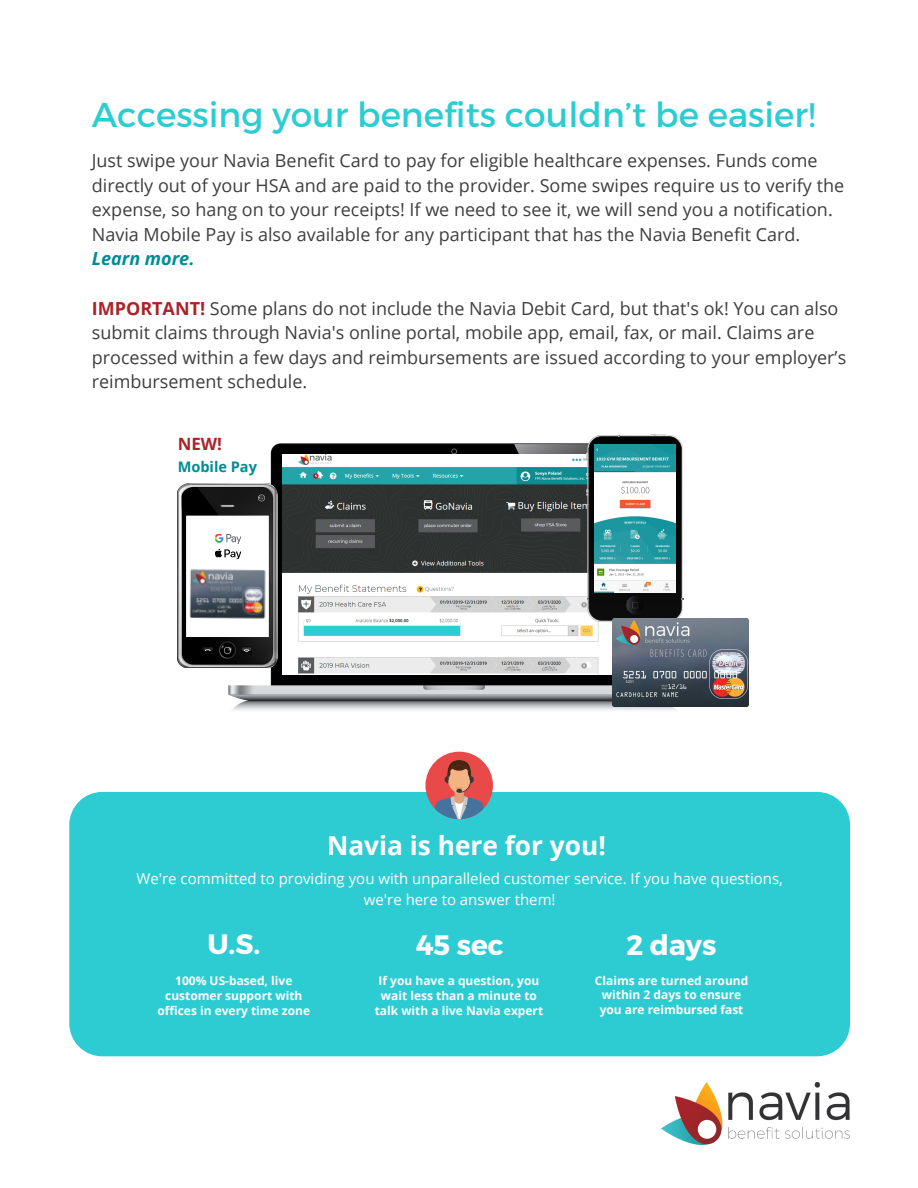
<style>
.page{position:relative;width:918px;height:1188px;background:#fff}
.page>*{position:absolute;margin:0;border:0;box-sizing:border-box;transform-origin:0 0}
.t1{font:34.5px "Montserrat";color:#2dccd3}
.t2{font:700 28.05px "Montserrat";color:#fff}
.t3{font:700 26.25px "Open Sans";color:#fff}
.t4{font:18px/24.6px "Open Sans";color:#3e3e3f}
.t5{font:italic 700 18px "Open Sans";color:#008c95}
.t6{font:700 16.95px "Open Sans";color:#ab2328}
.t7{font:15px/20.9px "Open Sans";color:#fff;text-align:center}
.t8{font:700 14.55px "Open Sans";color:#008c95}
.t9{font:700 12px/14.9px "Open Sans";color:#fff;text-align:center}
.s1{font-weight:700;color:#ab2328}
</style>
<div class="page">
<img style="left:662px;top:1083px;width:188px;height:62px">
<div style="left:69px;top:792px;width:781px;height:264px;background:#2dccd3;border-radius:33px"></div>
<div style="left:425px;top:752px;width:68px;height:67px;background:#ea4949;border-radius:50%"></div>
<svg style="left:435px;top:760px;width:49px;height:59px"></svg>
<img style="left:228px;top:443px;width:469px;height:267px">
<img style="left:283px;top:454px;width:329px;height:221px">
<svg style="left:586px;top:434px;width:97px;height:188px;background:#323636"></svg>
<img style="left:595px;top:445px;width:81px;height:147px">
<img style="left:612px;top:619px;width:136px;height:87px">
<img style="left:178px;top:483px;width:100px;height:185px">
<h1 class="t1" style="left:92px;top:92px;width:725px">Accessing your benefits couldn’t be easier!</h1>
<p class="t4" style="left:92px;top:148px;width:754px">Just swipe your Navia Benefit Card to pay for eligible healthcare expenses. Funds come directly out of your HSA and are paid to the provider. Some swipes require us to verify the expense, so hang on to your receipts! If we need to see it, we will send you a notification.<br>Navia Mobile Pay is also available for any participant that has the Navia Benefit Card.</p>
<p class="t5" style="left:92px;top:246px;width:104px">Learn more.</p>
<p class="t4" style="left:92px;top:295px;width:756px"><span class="s1">IMPORTANT!</span> Some plans do not include the Navia Debit Card, but that's ok! You can also submit claims through Navia's online portal, mobile app, email, fax, or mail. Claims are processed within a few days and reimbursements are issued according to your employer’s reimbursement schedule.</p>
<p class="t6" style="left:178px;top:432px;width:46px">NEW!</p>
<p class="t8" style="left:178px;top:456px;width:81px">Mobile Pay</p>
<h3 class="t3" style="left:327px;top:827px;width:280px">Navia is here for you!</h3>
<p class="t7" style="left:137px;top:868px;width:648px">We're committed to providing you with unparalleled customer service. If you have questions, we're here to answer them!</p>
<h2 class="t2" style="left:207px;top:926px;width:54px">U.S.</h2>
<p class="t9" style="left:157px;top:973px;width:154px">100% US-based, live customer support with offices in every time zone</p>
<h2 class="t2" style="left:416px;top:927px;width:89px">45 sec</h2>
<p class="t9" style="left:375px;top:973px;width:170px">If you have a question, you wait less than a minute to talk with a live Navia expert</p>
<h2 class="t2" style="left:627px;top:927px;width:91px">2 days</h2>
<p class="t9" style="left:595px;top:973px;width:155px">Claims are turned around within 2 days to ensure you are reimbursed fast</p>
</div>
